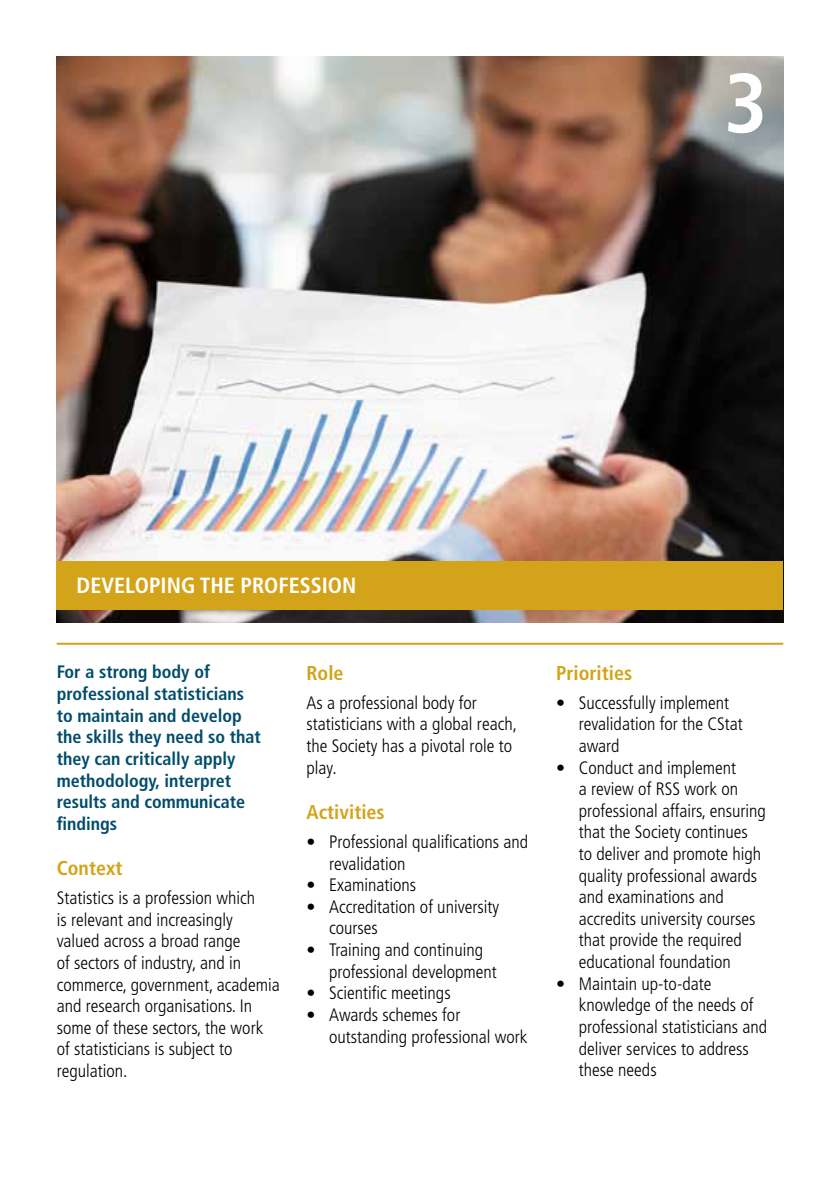
<style>
.page{position:relative;width:840px;height:1191px;background:#fff}
.page>*{position:absolute;margin:0;border:0;box-sizing:border-box;transform-origin:0 0}
.t1{font:700 condensed 84px "Frutiger";color:#fff}
.t2{font:700 condensed 22px "Frutiger";color:#fff}
.t3{font:700 condensed 20px "Frutiger";color:#d3a41a}
.t4{font:300 condensed 18px/21.6px "Frutiger";color:#000}
.t5{font:700 condensed 18px/21.6px "Frutiger";color:#004c6c}
</style>
<div class="page">
<img style="left:57px;top:57px;width:725px;height:565px">
<div style="left:57px;top:561px;width:725px;height:48px;background:#d3a41a"></div>
<hr style="left:57px;top:643px;width:725px;height:2px;background:#d3a41a">
<h1 class="t1" style="left:723px;top:53px;width:45px">3</h1>
<p class="t2" style="left:77px;top:572px;width:281px">DEVELOPING THE PROFESSION</p>
<p class="t5" style="left:57px;top:661px;width:205px">For a strong body of professional statisticians to maintain and develop the skills they need so that they can critically apply methodology, interpret results and communicate findings</p>
<p class="t3" style="left:57px;top:856px;width:67px">Context</p>
<p class="t4" style="left:57px;top:887px;width:224px">Statistics is a profession which<br>is relevant and increasingly valued across a broad range<br>of sectors of industry, and in commerce, government, academia and research organisations. In some of these sectors, the work of statisticians is subject to regulation.</p>
<p class="t3" style="left:306px;top:661px;width:39px">Role</p>
<p class="t4" style="left:306px;top:692px;width:212px">As a professional body for statisticians with a global reach, the Society has a pivotal role to play.</p>
<p class="t3" style="left:306px;top:800px;width:80px">Activities</p>
<p class="t4" style="left:329px;top:831px;width:200px;text-indent:-23px">• Professional qualifications and revalidation</p>
<p class="t4" style="left:306px;top:874px;width:111px">• Examinations</p>
<p class="t4" style="left:329px;top:896px;width:171px;text-indent:-23px">• Accreditation of university courses</p>
<p class="t4" style="left:329px;top:939px;width:169px;text-indent:-23px">• Training and continuing professional development</p>
<p class="t4" style="left:306px;top:982px;width:146px">• Scientific meetings</p>
<p class="t4" style="left:329px;top:1004px;width:200px;text-indent:-23px">• Awards schemes for outstanding professional work</p>
<p class="t3" style="left:556px;top:661px;width:77px">Priorities</p>
<p class="t4" style="left:578px;top:692px;width:165px;text-indent:-23px">• Successfully implement revalidation for the CStat award</p>
<p class="t4" style="left:578px;top:757px;width:188px;text-indent:-23px">• Conduct and implement<br>a review of RSS work on professional affairs, ensuring that the Society continues<br>to deliver and promote high quality professional awards and examinations and accredits university courses that provide the required educational foundation</p>
<p class="t4" style="left:578px;top:973px;width:190px;text-indent:-23px">• Maintain up-to-date knowledge of the needs of professional statisticians and deliver services to address these needs</p>
</div>
